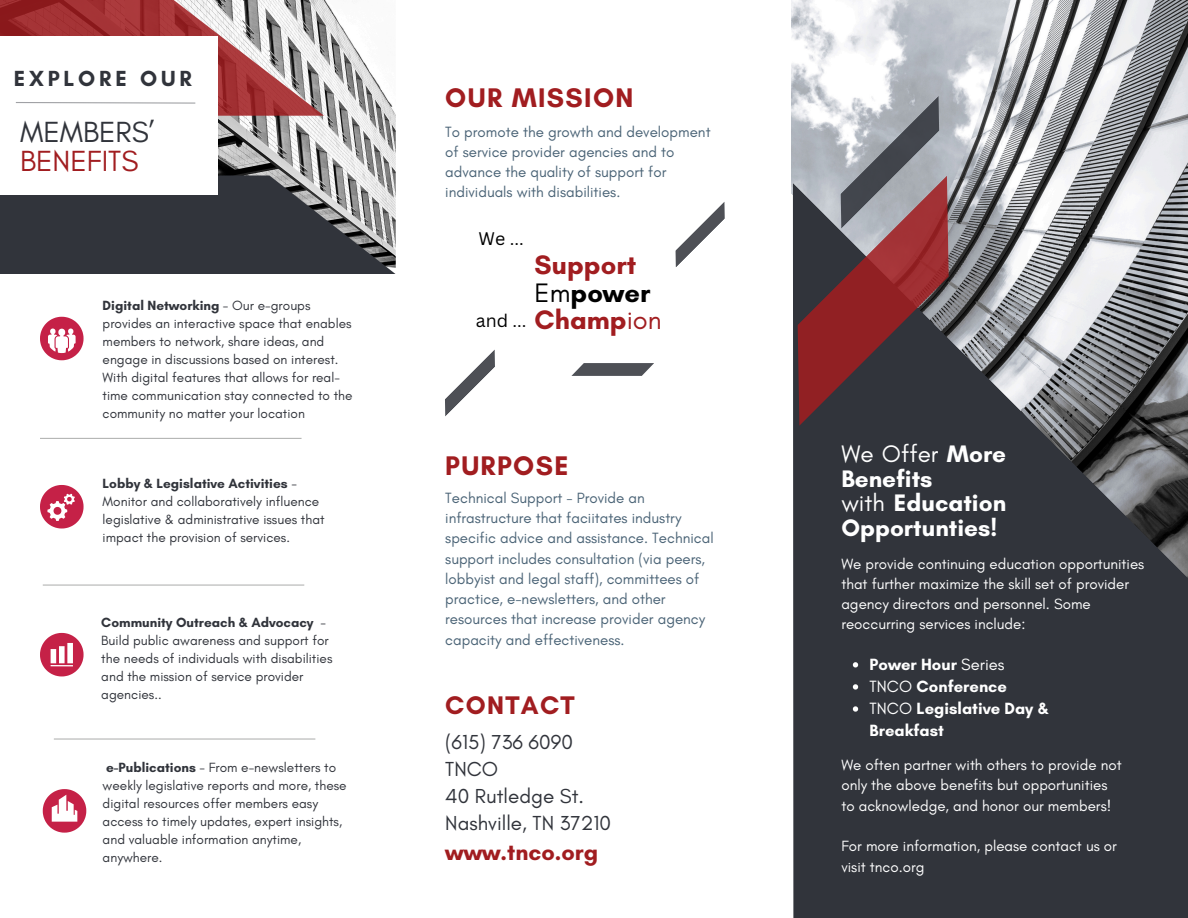
<style>
.page{position:relative;width:1188px;height:918px;background:#fff}
.page>*{position:absolute;margin:0;border:0;box-sizing:border-box;transform-origin:0 0}
.t1{font:29.7px/29.2px "Glacial Indifference";color:#31343b}
.t2{font:700 27.45px "Glacial Indifference";letter-spacing:.05em;color:#a11d20}
.t3{font:700 27.15px/27.2px "Glacial Indifference";color:#a11d20}
.t4{font:700 25.95px "Glacial Indifference";letter-spacing:.05em;color:#a11d20}
.t5{font:700 24.3px/24.6px "Glacial Indifference";color:#fff}
.t6{font:700 23.4px "Glacial Indifference";color:#a11d20}
.t7{font:700 22.2px "Glacial Indifference";letter-spacing:.175em;color:#31343b}
.t8{font:20.7px "Glacial Indifference";color:#31343b}
.t9{font:17.7px "Canva Sans";color:#000}
.t10{font:700 16.65px/22px "Glacial Indifference";color:#fff}
.t11{font:15.15px/20.2px "Glacial Indifference";color:#4a6376}
.t12{font:15.15px/20.2px "Glacial Indifference";color:#fff}
.t13{font:13.65px/18px "Glacial Indifference";color:#31343b}
.s1{color:#a11d20}
.s2{font-weight:700}
.s3{font-weight:400;color:#000}
.s4{color:#000}
.s5{font-weight:400}
</style>
<div class="page">
<img style="left:1012px;top:0;width:176px;height:183px">
<svg style="left:675px;top:0;width:337px;height:267px"></svg>
<svg style="left:793px;top:183px;width:395px;height:735px;background:#474a50"></svg>
<svg style="left:798px;top:96px;width:151px;height:330px;background:#7c5c61"></svg>
<img style="left:218px;top:0;width:178px;height:176px">
<svg style="left:0;top:0;width:324px;height:116px;background:#ae6e6f"></svg>
<svg style="left:0;top:176px;width:396px;height:98px;background:#44464c"></svg>
<svg style="left:40px;top:317px;width:44px;height:43px"></svg>
<svg style="left:40px;top:485px;width:44px;height:44px"></svg>
<svg style="left:40px;top:633px;width:44px;height:43px"></svg>
<svg style="left:43px;top:789px;width:43px;height:44px"></svg>
<hr style="left:40px;top:438px;width:262px;height:1px;background:#b4b5b4">
<hr style="left:43px;top:585px;width:261px;height:1px;background:#b4b5b4">
<hr style="left:54px;top:738px;width:261px;height:2px;background:#b4b5b4">
<svg style="left:676px;top:201px;width:49px;height:66px"></svg>
<svg style="left:445px;top:349px;width:50px;height:68px"></svg>
<svg style="left:571px;top:363px;width:83px;height:13px"></svg>
<svg style="left:853px;top:662px;width:5px;height:6px"></svg>
<svg style="left:853px;top:684px;width:5px;height:6px"></svg>
<svg style="left:853px;top:706px;width:5px;height:6px"></svg>
<div style="left:0;top:36px;width:218px;height:159px;background:#fff"></div>
<svg style="left:15px;top:102px;width:181px;height:2px"></svg>
<p class="t7" style="left:14px;top:65px;width:180px">EXPLORE OUR</p>
<p class="t1" style="left:20px;top:117px;width:136px">MEMBERS’<br><span class="s1">BENEFITS</span></p>
<h1 class="t13" style="left:103px;top:296px;width:251px"><span class="s2">Digital Networking</span> - Our e-groups provides an interactive space that enables members to network, share ideas, and engage in discussions based on interest.<br>With digital features that allows for real&shy;time communication stay connected to the community no matter your location</h1>
<p class="t13" style="left:103px;top:474px;width:223px"><span class="s2">Lobby &amp; Legislative Activities</span> - Monitor and collaboratively influence legislative &amp; administrative issues that impact the provision of services.</p>
<p class="t13" style="left:101px;top:614px;width:233px"><span class="s2">Community Outreach &amp; Advocacy</span> -<br>Build public awareness and support for the needs of individuals with disabilities and the mission of service provider agencies..</p>
<p class="t13" style="left:103px;top:758px;width:246px"><span class="s2">e-Publications</span> - From e-newsletters to weekly legislative reports and more, these digital resources offer members easy access to timely updates, expert insights, and valuable information anytime, anywhere.</p>
<h3 class="t2" style="left:445px;top:81px;width:190px">OUR MISSION</h3>
<h6 class="t11" style="left:445px;top:122px;width:267px">To promote the growth and development of service provider agencies and to advance the quality of support for individuals with disabilities.</h6>
<h2 class="t9" style="left:479px;top:226px;width:47px">We ...</h2>
<p class="t9" style="left:476px;top:308px;width:52px">and ...</p>
<p class="t3" style="left:535px;top:251px;width:129px">Support<br><span class="s3">Em</span><span class="s4">power<br></span>Champ<span class="s5">ion</span></p>
<h1 class="t2" style="left:445px;top:449px;width:125px">PURPOSE</h1>
<p class="t11" style="left:445px;top:488px;width:270px">Technical Support - Provide an infrastructure that faciitates industry specific advice and assistance. Technical support includes consultation (via peers, lobbyist and legal staff), committees of practice, e-newsletters, and other resources that increase provider agency capacity and effectiveness.</p>
<h4 class="t4" style="left:445px;top:690px;width:131px">CONTACT</h4>
<p class="t8" style="left:445px;top:730px;width:129px">(615) 736 6090</p>
<p class="t8" style="left:445px;top:757px;width:54px">TNCO</p>
<p class="t8" style="left:445px;top:784px;width:140px">40 Rutledge St.</p>
<p class="t8" style="left:445px;top:811px;width:167px">Nashville, TN 37210</p>
<p class="t6" style="left:445px;top:837px;width:155px">www.tnco.org</p>
<p class="t5" style="left:841px;top:441px;width:166px"><span class="s5">We Offer</span> More<br>Benefits<br><span class="s5">with</span> Education<br>Opportunties!</p>
<p class="t12" style="left:841px;top:553px;width:304px">We provide continuing education opportunities that further maximize the skill set of provider agency directors and personnel. Some reoccurring services include:</p>
<h5 class="t10" style="left:870px;top:653px;width:137px">Power Hour <span class="s5">Series</span></h5>
<p class="t10" style="left:870px;top:675px;width:139px"><span class="s5">TNCO</span> Conference</p>
<p class="t10" style="left:870px;top:697px;width:181px"><span class="s5">TNCO</span> Legislative Day &amp;<br>Breakfast</p>
<p class="t12" style="left:841px;top:755px;width:282px">We often partner with others to provide not only the above benefits but opportunities to acknowledge, and honor our members!</p>
<p class="t12" style="left:841px;top:836px;width:277px">For more information, please contact us or visit tnco.org</p>
</div>
